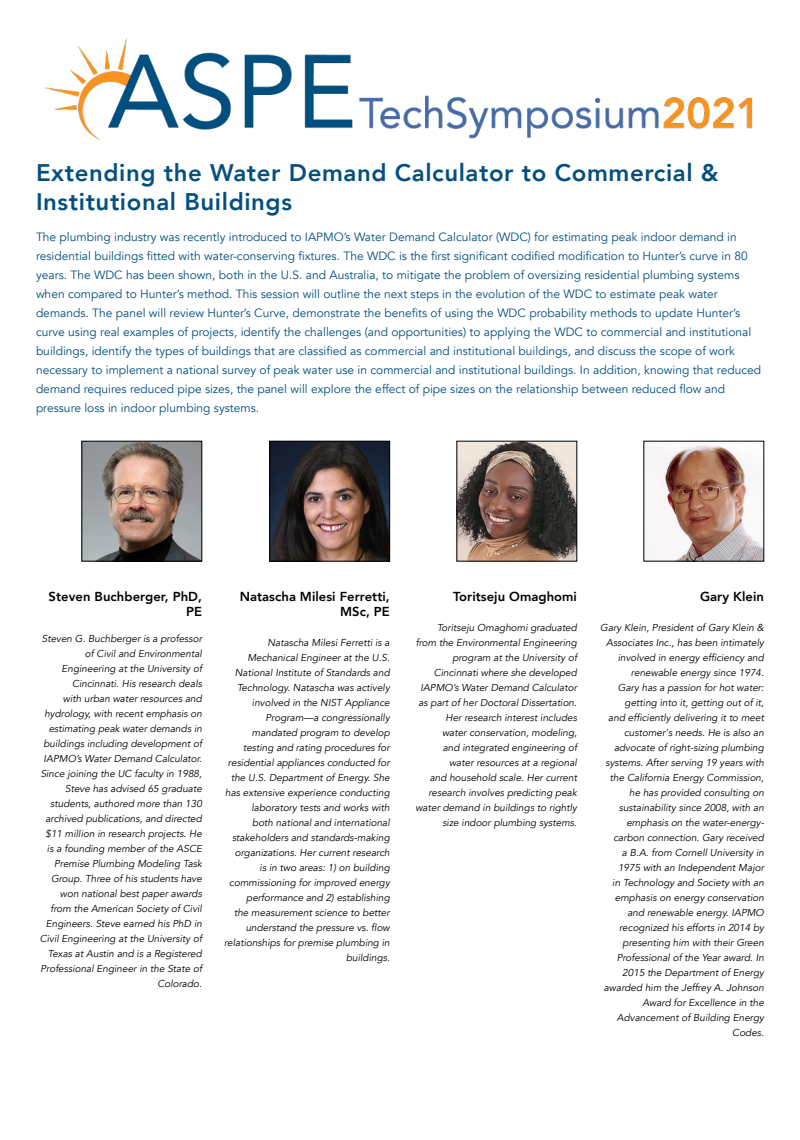
<style>
.page{position:relative;width:800px;height:1140px;background:#fff}
.page>*{position:absolute;margin:0;border:0;box-sizing:border-box;transform-origin:0 0}
.t1{font:800 24px/28.8px "Avenir";letter-spacing:.025em;color:#044f7e}
.t2{font:800 13px/15px "Avenir";letter-spacing:.005em;color:#000;text-align:right}
.t3{font:12px/19px "Avenir";color:#044f7e}
.t4{font:italic 10px/15px "Avenir";color:#000;text-align:right}
</style>
<div class="page">
<img style="left:45px;top:38px;width:708px;height:102px">
<img style="left:84px;top:443px;width:116px;height:116px">
<div style="left:82px;top:441px;width:120px;height:120px;border:1px solid #000"></div>
<img style="left:272px;top:443px;width:116px;height:116px">
<div style="left:270px;top:441px;width:120px;height:120px;border:1px solid #000"></div>
<img style="left:459px;top:443px;width:116px;height:116px">
<img style="left:646px;top:443px;width:116px;height:116px">
<p class="t1" style="left:36px;top:158px;width:684px">Extending the Water Demand Calculator to Commercial &amp;<br>Institutional Buildings</p>
<p class="t3" style="left:36px;top:228px;width:727px">The plumbing industry was recently introduced to IAPMO’s Water Demand Calculator (WDC) for estimating peak indoor demand in residential buildings fitted with water-conserving fixtures. The WDC is the first significant codified modification to Hunter’s curve in 80 years. The WDC has been shown, both in the U.S. and Australia, to mitigate the problem of oversizing residential plumbing systems when compared to Hunter’s method. This session will outline the next steps in the evolution of the WDC to estimate peak water demands. The panel will review Hunter’s Curve, demonstrate the benefits of using the WDC probability methods to update Hunter’s curve using real examples of projects, identify the challenges (and opportunities) to applying the WDC to commercial and institutional buildings, identify the types of buildings that are classified as commercial and institutional buildings, and discuss the scope of work necessary to implement a national survey of peak water use in commercial and institutional buildings. In addition, knowing that reduced demand requires reduced pipe sizes, the panel will explore the effect of pipe sizes on the relationship between reduced flow and pressure loss in indoor plumbing systems.</p>
<p class="t2" style="left:49px;top:589px;width:155px">Steven Buchberger, PhD,<br>PE</p>
<p class="t4" style="left:40px;top:631px;width:164px">Steven G. Buchberger is a professor of Civil and Environmental<br>Engineering at the University of<br>Cincinnati. His research deals<br>with urban water resources and hydrology, with recent emphasis on estimating peak water demands in buildings including development of<br>IAPMO’s Water Demand Calculator.<br>Since joining the UC faculty in 1988,<br>Steve has advised 65 graduate students, authored more than 130 archived publications, and directed $11 million in research projects. He is a founding member of the ASCE<br>Premise Plumbing Modeling Task<br>Group. Three of his students have won national best paper awards from the American Society of Civil<br>Engineers. Steve earned his PhD in<br>Civil Engineering at the University of<br>Texas at Austin and is a Registered<br>Professional Engineer in the State of<br>Colorado.</p>
<p class="t2" style="left:240px;top:589px;width:152px">Natascha Milesi Ferretti,<br>MSc, PE</p>
<p class="t4" style="left:224px;top:635px;width:167px">Natascha Milesi Ferretti is a<br>Mechanical Engineer at the U.S.<br>National Institute of Standards and<br>Technology. Natascha was actively involved in the NIST Appliance<br>Program—a congressionally mandated program to develop testing and rating procedures for residential appliances conducted for the U.S. Department of Energy. She has extensive experience conducting laboratory tests and works with<br>both national and international stakeholders and standards-making organizations. Her current research<br>is in two areas: 1) on building commissioning for improved energy performance and 2) establishing<br>the measurement science to better understand the pressure vs. flow relationships for premise plumbing in buildings.</p>
<p class="t2" style="left:453px;top:589px;width:125px">Toritseju Omaghomi</p>
<p class="t4" style="left:415px;top:620px;width:163px">Toritseju Omaghomi graduated from the Environmental Engineering program at the University of<br>Cincinnati where she developed<br>IAPMO’s Water Demand Calculator as part of her Doctoral Dissertation.<br>Her research interest includes<br>water conservation, modeling,<br>and integrated engineering of<br>water resources at a regional<br>and household scale. Her current research involves predicting peak water demand in buildings to rightly size indoor plumbing systems.</p>
<p class="t2" style="left:700px;top:589px;width:65px">Gary Klein</p>
<p class="t4" style="left:600px;top:620px;width:165px">Gary Klein, President of Gary Klein &amp;<br>Associates Inc., has been intimately involved in energy efficiency and renewable energy since 1974.<br>Gary has a passion for hot water: getting into it, getting out of it,<br>and efficiently delivering it to meet customer's needs. He is also an advocate of right-sizing plumbing systems. After serving 19 years with the California Energy Commission, he has provided consulting on sustainability since 2008, with an emphasis on the water-energy&shy;carbon connection. Gary received<br>a B.A. from Cornell University in<br>1975 with an Independent Major<br>in Technology and Society with an emphasis on energy conservation and renewable energy. IAPMO recognized his efforts in 2014 by presenting him with their Green<br>Professional of the Year award. In<br>2015 the Department of Energy awarded him the Jeffrey A. Johnson<br>Award for Excellence in the<br>Advancement of Building Energy<br>Codes.</p>
</div>
